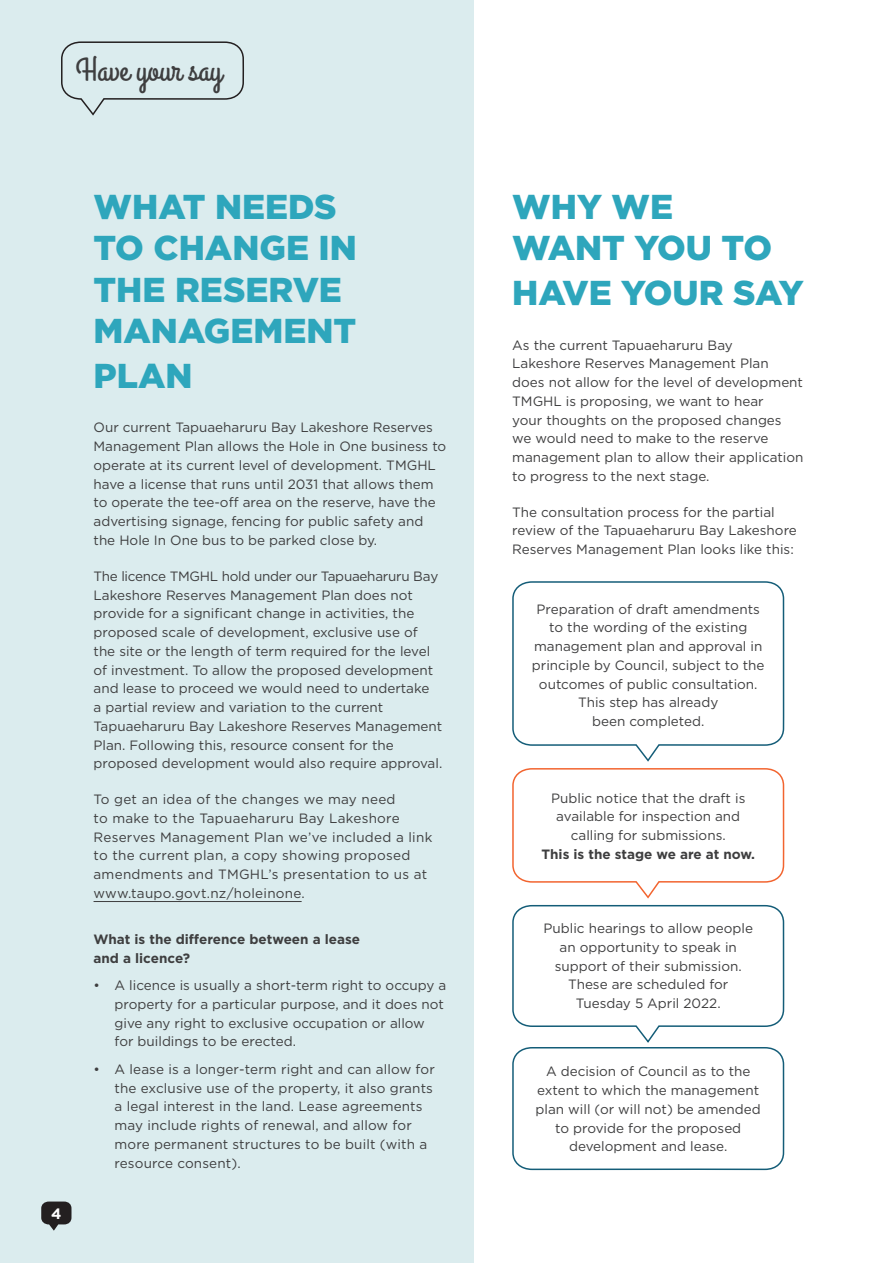
<style>
.page{position:relative;width:893px;height:1263px;background:#fff}
.page>*{position:absolute;margin:0;border:0;box-sizing:border-box;transform-origin:0 0}
.t1{font:900 34.5px/41.4px "Gotham";color:#2ea6bc}
.t2{font:32.25px "Grand Hotel";color:#3e3e3f}
.t3{font:700 15px "Gotham";color:#fff}
.t4{font:13.5px/18.8px "Gotham";color:#3e3e3f}
.t5{font:13.5px/18.8px "Gotham";letter-spacing:.02em;color:#3e3e3f}
.t6{font:700 13.5px/18.8px "Gotham";color:#3e3e3f}
</style>
<div class="page">
<svg style="left:512px;top:581px;width:273px;height:181px"></svg>
<div style="left:0;top:0;width:473px;height:1263px;background:#dbecee"></div>
<hr style="left:94px;top:901px;width:208px;height:1px;background:#3e3e3f">
<svg style="left:512px;top:768px;width:273px;height:403px"></svg>
<svg style="left:41px;top:1201px;width:31px;height:30px"></svg>
<svg style="left:61px;top:41px;width:183px;height:75px"></svg>
<h2 class="t2" style="left:76px;top:50px;width:148px">Have your say</h2>
<p class="t3" style="left:51px;top:1204px;width:12px">4</p>
<h1 class="t1" style="left:94px;top:186px;width:265px">WHAT NEEDS<br>TO CHANGE IN<br>THE RESERVE<br>MANAGEMENT</h1>
<h1 class="t1" style="left:94px;top:355px;width:101px">PLAN</h1>
<p class="t4" style="left:94px;top:418px;width:354px">Our current Tapuaeharuru Bay Lakeshore Reserves Management Plan allows the Hole in One business to operate at its current level of development. TMGHL have a license that runs until 2031 that allows them to operate the tee-off area on the reserve, have the advertising signage, fencing for public safety and the Hole In One bus to be parked close by.</p>
<p class="t4" style="left:94px;top:566px;width:350px">The licence TMGHL hold under our Tapuaeharuru Bay Lakeshore Reserves Management Plan does not provide for a significant change in activities, the proposed scale of development, exclusive use of the site or the length of term required for the level of investment. To allow the proposed development and lease to proceed we would need to undertake<br>a partial review and variation to the current Tapuaeharuru Bay Lakeshore Reserves Management Plan. Following this, resource consent for the proposed development would also require approval.</p>
<p class="t5" style="left:94px;top:790px;width:340px">To get an idea of the changes we may need<br>to make to the Tapuaeharuru Bay Lakeshore Reserves Management Plan we’ve included a link to the current plan, a copy showing proposed amendments and TMGHL’s presentation to us at www.taupo.govt.nz/holeinone.</p>
<p class="t6" style="left:94px;top:930px;width:268px">What is the difference between a lease and a licence?</p>
<p class="t4" style="left:115px;top:976px;width:333px;text-indent:-21px">• A licence is usually a short-term right to occupy a property for a particular purpose, and it does not give any right to exclusive occupation or allow for buildings to be erected.</p>
<p class="t4" style="left:115px;top:1059px;width:322px;text-indent:-21px">• A lease is a longer-term right and can allow for the exclusive use of the property, it also grants a legal interest in the land. Lease agreements may include rights of renewal, and allow for more permanent structures to be built (with a resource consent).</p>
<h1 class="t1" style="left:512px;top:186px;width:261px">WHY WE<br>WANT YOU TO</h1>
<h1 class="t1" style="left:512px;top:272px;width:293px">HAVE YOUR SAY</h1>
<p class="t4" style="left:512px;top:335px;width:293px">As the current Tapuaeharuru Bay Lakeshore Reserves Management Plan does not allow for the level of development TMGHL is proposing, we want to hear<br>your thoughts on the proposed changes we would need to make to the reserve management plan to allow their application to progress to the next stage.</p>
<p class="t4" style="left:512px;top:502px;width:286px">The consultation process for the partial review of the Tapuaeharuru Bay Lakeshore<br>Reserves Management Plan looks like this:</p>
<p class="t4" style="left:532px;top:599px;width:234px;text-align:center">Preparation of draft amendments to the wording of the existing management plan and approval in principle by Council, subject to the outcomes of public consultation.<br>This step has already<br>been completed.</p>
<p class="t4" style="left:551px;top:788px;width:196px;text-align:center">Public notice that the draft is available for inspection and calling for submissions.</p>
<p class="t6" style="left:541px;top:845px;width:215px">This is the stage we are at now.</p>
<p class="t4" style="left:544px;top:919px;width:211px;text-align:center">Public hearings to allow people an opportunity to speak in support of their submission.<br>These are scheduled for<br>Tuesday 5 April 2022.</p>
<p class="t4" style="left:536px;top:1062px;width:227px;text-align:center">A decision of Council as to the extent to which the management plan will (or will not) be amended to provide for the proposed development and lease.</p>
</div>
